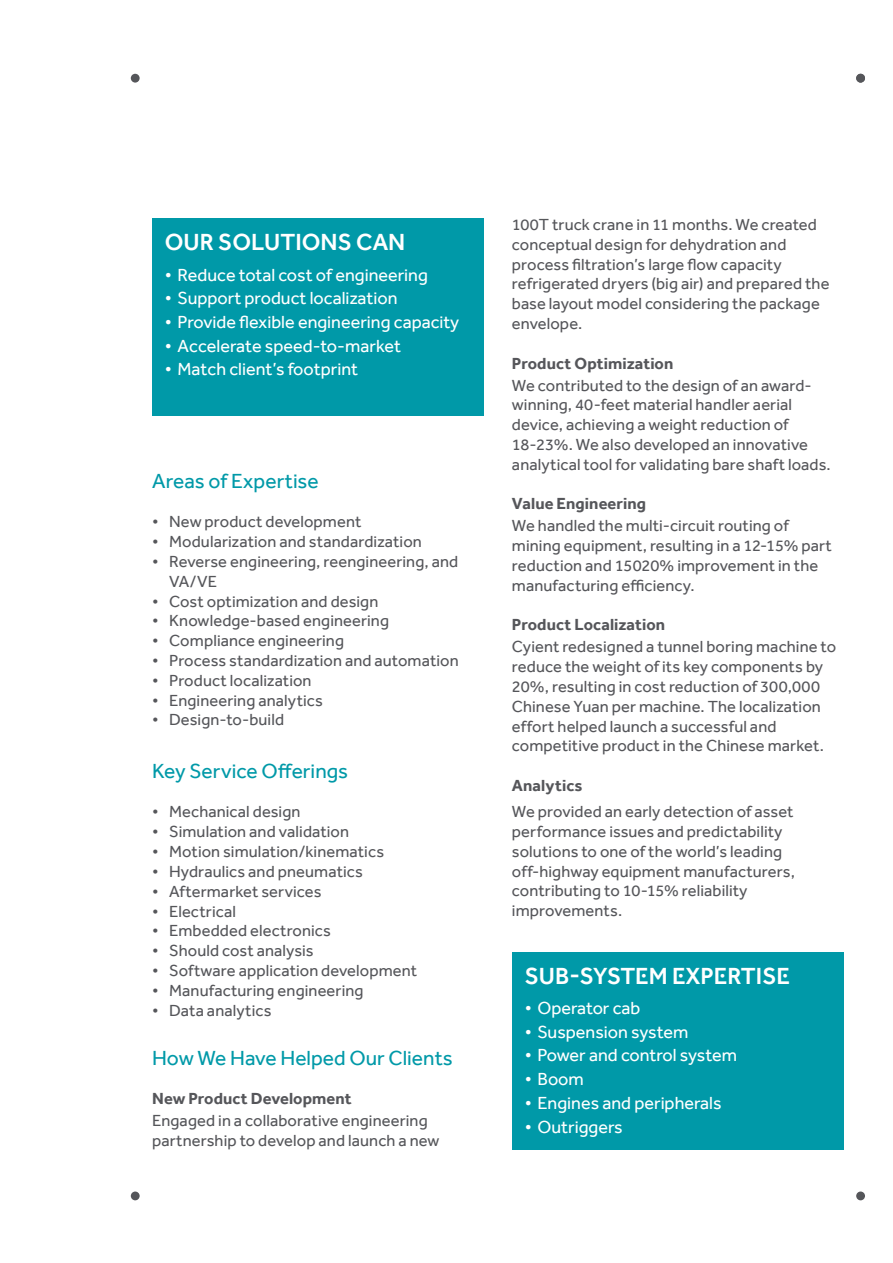
<style>
.page{position:relative;width:893px;height:1263px;background:#fff}
.page>*{position:absolute;margin:0;border:0;box-sizing:border-box;transform-origin:0 0}
.t1{font:500 24px "Cyient";color:#fff}
.t2{font:21px "Effra";color:#0099a8}
.t3{font:18px "Effra";color:#fff}
.t4{font:16.5px/19.8px "Effra";letter-spacing:.005em;color:#55565a}
.t5{font:700 16.5px "Effra";letter-spacing:.005em;color:#55565a}
</style>
<div class="page">
<div style="left:131px;top:74px;width:9px;height:9px;background:#55565a;border-radius:50%"></div>
<div style="left:131px;top:1191px;width:9px;height:9px;background:#55565a;border-radius:50%"></div>
<div style="left:856px;top:1191px;width:9px;height:9px;background:#55565a;border-radius:50%"></div>
<div style="left:856px;top:74px;width:9px;height:9px;background:#55565a;border-radius:50%"></div>
<div style="left:152px;top:219px;width:332px;height:197px;background:#0099a8"></div>
<div style="left:512px;top:952px;width:332px;height:197px;background:#0099a8"></div>
<h1 class="t1" style="left:165px;top:228px;width:242px">OUR SOLUTIONS CAN</h1>
<p class="t3" style="left:165px;top:264px;width:265px">• Reduce total cost of engineering</p>
<p class="t3" style="left:165px;top:288px;width:234px">• Support product localization</p>
<p class="t3" style="left:165px;top:311px;width:296px">• Provide flexible engineering capacity</p>
<p class="t3" style="left:165px;top:335px;width:238px">• Accelerate speed-to-market</p>
<p class="t3" style="left:165px;top:359px;width:195px">• Match client’s footprint</p>
<p class="t2" style="left:152px;top:468px;width:168px">Areas of Expertise</p>
<p class="t4" style="left:152px;top:512px;width:211px">• New product development</p>
<p class="t4" style="left:152px;top:531px;width:271px">• Modularization and standardization</p>
<p class="t4" style="left:169px;top:551px;width:291px;text-indent:-17px">• Reverse engineering, reengineering, and<br>VA/VE</p>
<p class="t4" style="left:152px;top:591px;width:228px">• Cost optimization and design</p>
<p class="t4" style="left:152px;top:611px;width:239px">• Knowledge-based engineering</p>
<p class="t4" style="left:152px;top:630px;width:193px">• Compliance engineering</p>
<p class="t4" style="left:152px;top:650px;width:308px">• Process standardization and automation</p>
<p class="t4" style="left:152px;top:670px;width:161px">• Product localization</p>
<p class="t4" style="left:152px;top:690px;width:172px">• Engineering analytics</p>
<p class="t4" style="left:152px;top:710px;width:134px">• Design-to-build</p>
<p class="t2" style="left:152px;top:759px;width:198px">Key Service Offerings</p>
<p class="t4" style="left:152px;top:802px;width:150px">• Mechanical design</p>
<p class="t4" style="left:152px;top:822px;width:199px">• Simulation and validation</p>
<p class="t4" style="left:152px;top:841px;width:234px">• Motion simulation/kinematics</p>
<p class="t4" style="left:152px;top:861px;width:212px">• Hydraulics and pneumatics</p>
<p class="t4" style="left:152px;top:881px;width:171px">• Aftermarket services</p>
<p class="t4" style="left:152px;top:901px;width:85px">• Electrical</p>
<p class="t4" style="left:152px;top:921px;width:180px">• Embedded electronics</p>
<p class="t4" style="left:152px;top:940px;width:163px">• Should cost analysis</p>
<p class="t4" style="left:152px;top:960px;width:267px">• Software application development</p>
<p class="t4" style="left:152px;top:980px;width:213px">• Manufacturing engineering</p>
<p class="t4" style="left:152px;top:1000px;width:121px">• Data analytics</p>
<p class="t2" style="left:152px;top:1045px;width:302px">How We Have Helped Our Clients</p>
<p class="t5" style="left:152px;top:1089px;width:201px">New Product Development</p>
<p class="t4" style="left:152px;top:1111px;width:289px">Engaged in a collaborative engineering partnership to develop and launch a new</p>
<p class="t4" style="left:512px;top:214px;width:319px">100T truck crane in 11 months. We created conceptual design for dehydration and process filtration’s large flow capacity refrigerated dryers (big air) and prepared the base layout model considering the package envelope.</p>
<p class="t5" style="left:512px;top:353px;width:163px">Product Optimization</p>
<p class="t4" style="left:512px;top:375px;width:320px">We contributed to the design of an award&shy;winning, 40-feet material handler aerial device, achieving a weight reduction of 18-23%. We also developed an innovative analytical tool for validating bare shaft loads.</p>
<p class="t5" style="left:512px;top:494px;width:136px">Value Engineering</p>
<p class="t4" style="left:512px;top:516px;width:321px">We handled the multi-circuit routing of mining equipment, resulting in a 12-15% part reduction and 15020% improvement in the manufacturing efficiency.</p>
<p class="t5" style="left:512px;top:615px;width:155px">Product Localization</p>
<p class="t4" style="left:512px;top:637px;width:326px">Cyient redesigned a tunnel boring machine to reduce the weight of its key components by 20%, resulting in cost reduction of 300,000<br>Chinese Yuan per machine. The localization effort helped launch a successful and competitive product in the Chinese market.</p>
<p class="t5" style="left:512px;top:775px;width:72px">Analytics</p>
<p class="t4" style="left:512px;top:801px;width:284px">We provided an early detection of asset performance issues and predictability solutions to one of the world’s leading off-highway equipment manufacturers, contributing to 10-15% reliability improvements.</p>
<h1 class="t1" style="left:525px;top:961px;width:267px">SUB-SYSTEM EXPERTISE</h1>
<p class="t3" style="left:525px;top:997px;width:117px">• Operator cab</p>
<p class="t3" style="left:525px;top:1021px;width:165px">• Suspension system</p>
<p class="t3" style="left:525px;top:1045px;width:214px">• Power and control system</p>
<p class="t3" style="left:525px;top:1068px;width:61px">• Boom</p>
<p class="t3" style="left:525px;top:1092px;width:198px">• Engines and peripherals</p>
<p class="t3" style="left:525px;top:1116px;width:99px">• Outriggers</p>
</div>
